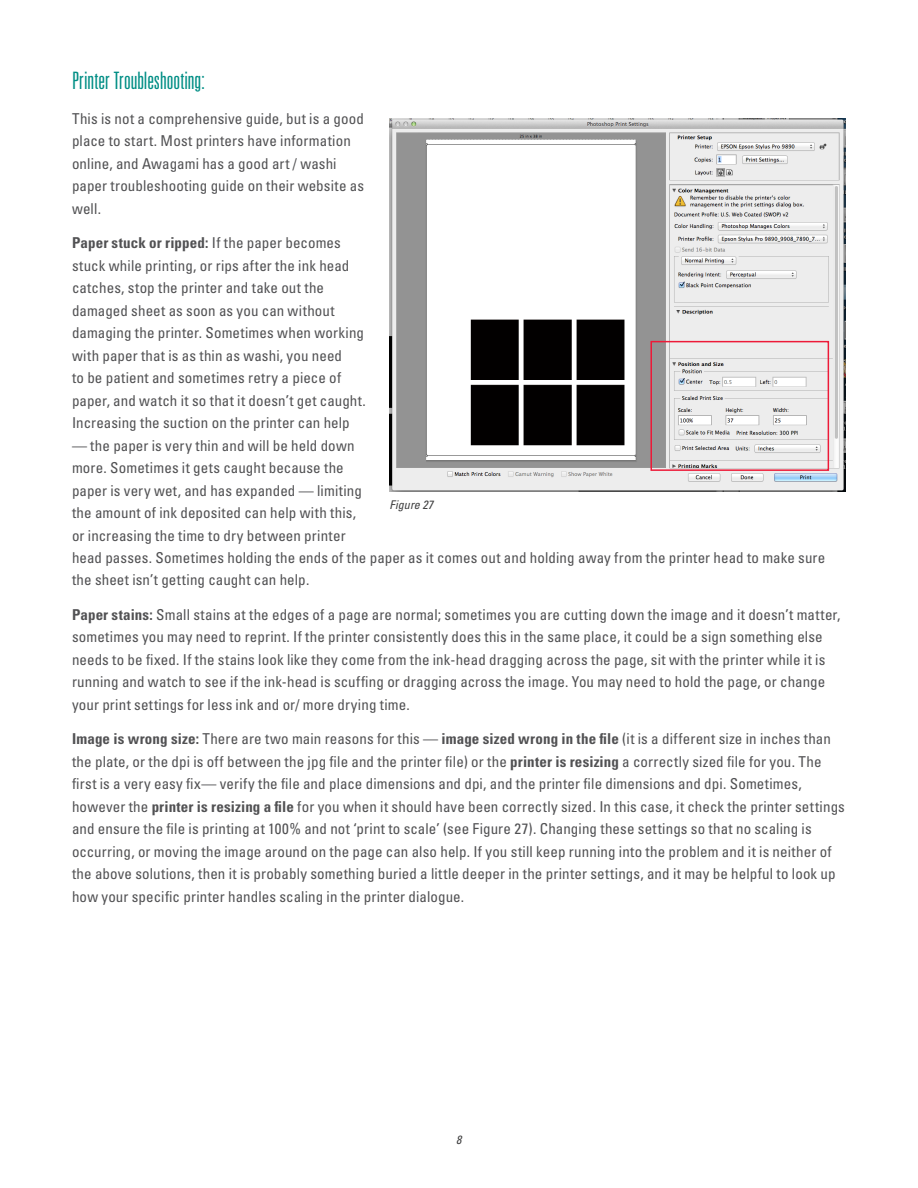
<style>
.page{position:relative;width:918px;height:1188px;background:#fff}
.page>*{position:absolute;margin:0;border:0;box-sizing:border-box;transform-origin:0 0}
.heading4{font:300 ultra-condensed 24px "Univers LT Std";color:#008e85}
.body{font:condensed 15px/22.5px "Univers LT Std";letter-spacing:.01em;color:#515153}
.t1{font:italic condensed 12px "Univers LT Std";letter-spacing:.015em;color:#3e3e3f}
.s1{font-weight:700}
</style>
<div class="page">
<img style="left:389px;top:119px;width:457px;height:373px">
<div style="left:650px;top:341px;width:179px;height:130px;border:2px solid #ed1a38"></div>
<p class="heading4" style="left:72px;top:68px;width:134px">Printer Troubleshooting:</p>
<p class="body" style="left:72px;top:107px;width:294px">This is not a comprehensive guide, but is a good place to start. Most printers have information online, and Awagami has a good art / washi paper troubleshooting guide on their website as well.</p>
<p class="body" style="left:72px;top:232px;width:295px"><span class="s1">Paper stuck or ripped:</span> If the paper becomes stuck while printing, or rips after the ink head catches, stop the printer and take out the damaged sheet as soon as you can without damaging the printer. Sometimes when working with paper that is as thin as washi, you need<br>to be patient and sometimes retry a piece of paper, and watch it so that it doesn’t get caught.<br>Increasing the suction on the printer can help</p>
<p class="body" style="left:72px;top:434px;width:292px">— the paper is very thin and will be held down more. Sometimes it gets caught because the paper is very wet, and has expanded — limiting the amount of ink deposited can help with this, or increasing the time to dry between printer</p>
<p class="t1" style="left:389px;top:497px;width:45px">Figure 27</p>
<p class="body" style="left:72px;top:546px;width:755px">head passes. Sometimes holding the ends of the paper as it comes out and holding away from the printer head to make sure the sheet isn’t getting caught can help.</p>
<p class="body" style="left:72px;top:603px;width:770px"><span class="s1">Paper stains:</span> Small stains at the edges of a page are normal; sometimes you are cutting down the image and it doesn’t matter, sometimes you may need to reprint. If the printer consistently does this in the same place, it could be a sign something else needs to be fixed. If the stains look like they come from the ink-head dragging across the page, sit with the printer while it is running and watch to see if the ink-head is scuffing or dragging across the image. You may need to hold the page, or change your print settings for less ink and or/ more drying time.</p>
<p class="body" style="left:72px;top:727px;width:774px"><span class="s1">Image is wrong size:</span> There are two main reasons for this — <span class="s1">image sized wrong in the file</span> (it is a different size in inches than the plate, or the dpi is off between the jpg file and the printer file) or the <span class="s1">printer is resizing</span> a correctly sized file for you. The first is a very easy fix— verify the file and place dimensions and dpi, and the printer file dimensions and dpi. Sometimes, however the <span class="s1">printer is resizing a file</span> for you when it should have been correctly sized. In this case, it check the printer settings and ensure the file is printing at 100% and not ‘print to scale’ (see Figure 27). Changing these settings so that no scaling is occurring, or moving the image around on the page can also help. If you still keep running into the problem and it is neither of the above solutions, then it is probably something buried a little deeper in the printer settings, and it may be helpful to look up how your specific printer handles scaling in the printer dialogue.</p>
<p class="t1" style="left:456px;top:1132px;width:7px">8</p>
</div>
